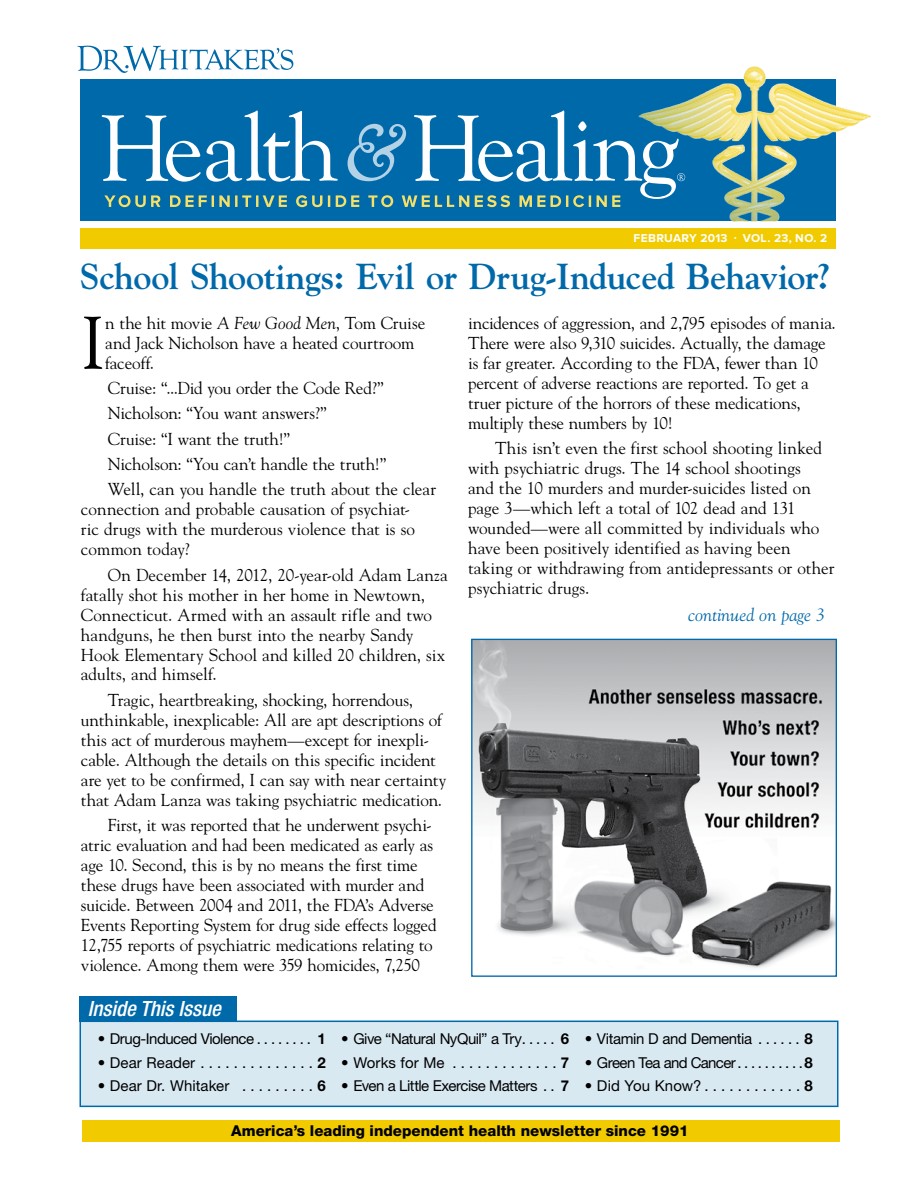
<style>
.page{position:relative;width:918px;height:1188px;background:#fff}
.page>*{position:absolute;margin:0;border:0;box-sizing:border-box;transform-origin:0 0}
.t1{font:73.95px "Goudy Std";color:#000}
.t2{font:700 36px "Goudy Std";letter-spacing:-.015em;color:#0069aa}
.t3{font:italic 500 condensed 21px "Helvetica Neue LT Std";color:#fff}
.t4{font:italic 18px "Goudy Std";color:#0069aa}
.t5{font:17.25px/20px "Goudy Std";letter-spacing:-.005em;color:#000}
.t6{font:15px "Helvetica Neue LT Std";letter-spacing:-.03em;color:#000}
.t7{font:15px "Helvetica Neue LT Std";letter-spacing:.01em;color:#000}
.t8{font:800 15px "Helvetica Neue LT Std";color:#000}
.t9{font:15px "Helvetica Neue LT Std";letter-spacing:.005em;color:#000}
.t10{font:700 11.85px "Proxima Nova";letter-spacing:.025em;color:#fff}
.s1{font-style:italic}
.s2{font-weight:700}
</style>
<div class="page">
<div style="left:81px;top:79px;width:755px;height:142px;background:#0069aa"></div>
<div style="left:81px;top:228px;width:755px;height:20px;background:#f1cb00"></div>
<svg style="left:77px;top:46px;width:216px;height:27px"></svg>
<svg style="left:102px;top:111px;width:522px;height:96px"></svg>
<img style="left:624px;top:66px;width:246px;height:155px">
<div style="left:80px;top:1021px;width:758px;height:86px;background:#d9e9f2;border:2px solid #0069aa"></div>
<div style="left:80px;top:997px;width:157px;height:25px;background:#0069aa"></div>
<div style="left:82px;top:1121px;width:757px;height:21px;background:#f1cb00"></div>
<img style="left:473px;top:641px;width:362px;height:327px">
<div style="left:471px;top:639px;width:366px;height:338px;border:1px solid #0069aa"></div>
<p class="t10" style="left:634px;top:231px;width:195px">FEBRUARY 2013 · VOL. 23, NO. 2</p>
<h2 class="t2" style="left:80px;top:255px;width:753px">School Shootings: Evil or Drug-Induced Behavior?</h2>
<h1 class="t1" style="left:81px;top:297px;width:26px">I</h1>
<p class="t5" style="left:105px;top:313px;width:322px">n the hit movie <span class="s1">A Few Good Men</span>, Tom Cruise and Jack Nicholson have a heated courtroom faceoff.</p>
<p class="t5" style="left:108px;top:375px;width:330px;line-height:25.3px">Cruise: “...Did you order the Code Red?” Nicholson: “You want answers?”<br>Cruise: “I want the truth!”<br>Nicholson: “You can’t handle the truth!”<br>Well, can you handle the truth about the clear</p>
<p class="t5" style="left:81px;top:499px;width:336px">connection and probable causation of psychiat&shy;ric drugs with the murderous violence that is so common today?</p>
<p class="t5" style="left:81px;top:565px;width:368px;text-indent:27px">On December 14, 2012, 20-year-old Adam Lanza fatally shot his mother in her home in Newtown, Connecticut. Armed with an assault rifle and two handguns, he then burst into the nearby Sandy Hook Elementary School and killed 20 children, six adults, and himself.</p>
<p class="t5" style="left:81px;top:690px;width:367px;text-indent:27px">Tragic, heartbreaking, shocking, horrendous, unthinkable, inexplicable: All are apt descriptions of this act of murderous mayhem—except for inexpli&shy;cable. Although the details on this specific incident are yet to be confirmed, I can say with near certainty that Adam Lanza was taking psychiatric medication.</p>
<p class="t5" style="left:81px;top:815px;width:357px;text-indent:27px">First, it was reported that he underwent psychi&shy;atric evaluation and had been medicated as early as age 10. Second, this is by no means the first time these drugs have been associated with murder and suicide. Between 2004 and 2011, the FDA’s Adverse Events Reporting System for drug side effects logged 12,755 reports of psychiatric medications relating to violence. Among them were 359 homicides, 7,250</p>
<p class="t3" style="left:88px;top:996px;width:135px">Inside This Issue</p>
<p class="t5" style="left:468px;top:313px;width:369px">incidences of aggression, and 2,795 episodes of mania.<br>There were also 9,310 suicides. Actually, the damage is far greater. According to the FDA, fewer than 10 percent of adverse reactions are reported. To get a truer picture of the horrors of these medications, multiply these numbers by 10!</p>
<p class="t5" style="left:468px;top:438px;width:368px;text-indent:27px">This isn’t even the first school shooting linked with psychiatric drugs. The 14 school shootings<br>and the 10 murders and murder-suicides listed on page 3—which left a total of 102 dead and 131 wounded—were all committed by individuals who have been positively identified as having been taking or withdrawing from antidepressants or other psychiatric drugs.</p>
<p class="t4" style="left:688px;top:604px;width:138px">continued on page 3</p>
<p class="t6" style="left:98px;top:1030px;width:229px">• Drug-Induced Violence . . . . . . . . <span class="s2">1</span></p>
<p class="t7" style="left:98px;top:1053px;width:229px">• Dear Reader . . . . . . . . . . . . . . <span class="s2">2</span></p>
<p class="t7" style="left:98px;top:1077px;width:229px">• Dear Dr. Whitaker . . . . . . . . . <span class="s2">6</span></p>
<p class="t6" style="left:341px;top:1030px;width:229px">• Give “Natural NyQuil” a Try . . . . . <span class="s2">6</span></p>
<p class="t9" style="left:341px;top:1053px;width:229px">• Works for Me . . . . . . . . . . . . . <span class="s2">7</span></p>
<p class="t6" style="left:341px;top:1077px;width:229px">• Even a Little Exercise Matters . . <span class="s2">7</span></p>
<p class="t6" style="left:585px;top:1030px;width:230px">• Vitamin D and Dementia . . . . . . <span class="s2">8</span></p>
<p class="t6" style="left:585px;top:1053px;width:230px">• Green Tea and Cancer . . . . . . . . . <span class="s2">8</span></p>
<p class="t9" style="left:585px;top:1077px;width:229px">• Did You Know? . . . . . . . . . . . . <span class="s2">8</span></p>
<p class="t8" style="left:231px;top:1122px;width:459px">America’s leading independent health newsletter since 1991</p>
</div>
